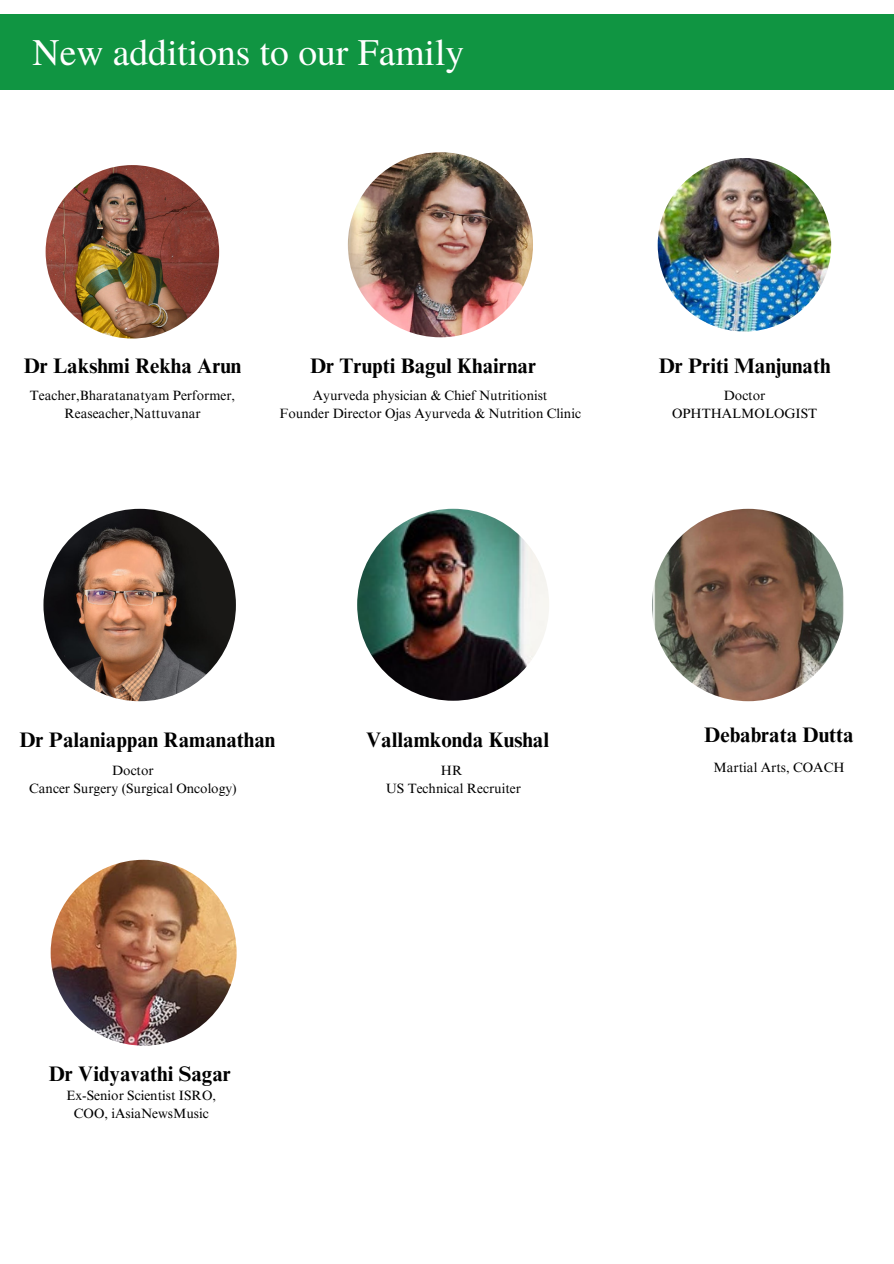
<style>
.page{position:relative;width:894px;height:1264px;background:#fff}
.page>*{position:absolute;margin:0;border:0;box-sizing:border-box;transform-origin:0 0}
.t1{font:37.5px "Te X Gyre Termes";color:#fff}
.t2{font:700 21px "Times NRMT Pro";color:#000}
.t3{font:13.5px/18px "Times NRMT Pro";color:#000;text-align:center}
</style>
<div class="page">
<div style="left:0;top:14px;width:893px;height:75px;background:#109542"></div>
<img style="left:46px;top:165px;width:173px;height:173px;border-radius:50%">
<img style="left:657px;top:158px;width:174px;height:173px;border-radius:50%">
<img style="left:348px;top:152px;width:185px;height:185px;border-radius:50%">
<img style="left:43px;top:509px;width:193px;height:192px;border-radius:50%">
<img style="left:651px;top:509px;width:193px;height:192px;border-radius:50%">
<img style="left:357px;top:509px;width:192px;height:191px;border-radius:50%">
<img style="left:51px;top:859px;width:185px;height:186px;border-radius:50%">
<h1 class="t1" style="left:33px;top:25px;width:433px">New additions to our Family</h1>
<p class="t2" style="left:24px;top:358px;width:219px">Dr Lakshmi Rekha Arun</p>
<h2 class="t3" style="left:30px;top:388px;width:207px">Teacher,Bharatanatyam Performer,<br>Reaseacher,Nattuvanar</h2>
<p class="t2" style="left:310px;top:358px;width:227px">Dr Trupti Bagul Khairnar</p>
<p class="t3" style="left:313px;top:388px;width:236px">Ayurveda physician &amp; Chief Nutritionist</p>
<p class="t3" style="left:279px;top:406px;width:303px">Founder Director Ojas Ayurveda &amp; Nutrition Clinic</p>
<h2 class="t2" style="left:658px;top:358px;width:173px">Dr Priti Manjunath</h2>
<p class="t3" style="left:723px;top:388px;width:43px">Doctor</p>
<p class="t3" style="left:671px;top:406px;width:147px">OPHTHALMOLOGIST</p>
<p class="t2" style="left:19px;top:731px;width:257px">Dr Palaniappan Ramanathan</p>
<p class="t3" style="left:112px;top:762px;width:43px">Doctor</p>
<p class="t3" style="left:29px;top:780px;width:209px">Cancer Surgery (Surgical Oncology)</p>
<h2 class="t2" style="left:366px;top:731px;width:184px">Vallamkonda Kushal</h2>
<p class="t2" style="left:704px;top:726px;width:151px">Debabrata Dutta</p>
<h2 class="t3" style="left:441px;top:762px;width:23px">HR</h2>
<p class="t3" style="left:385px;top:780px;width:137px">US Technical Recruiter</p>
<p class="t3" style="left:713px;top:760px;width:132px">Martial Arts, COACH</p>
<p class="t2" style="left:49px;top:1066px;width:184px">Dr Vidyavathi Sagar</p>
<h2 class="t3" style="left:66px;top:1088px;width:151px">Ex-Senior Scientist ISRO,</h2>
<p class="t3" style="left:74px;top:1106px;width:136px">COO, iAsiaNewsMusic</p>
</div>
